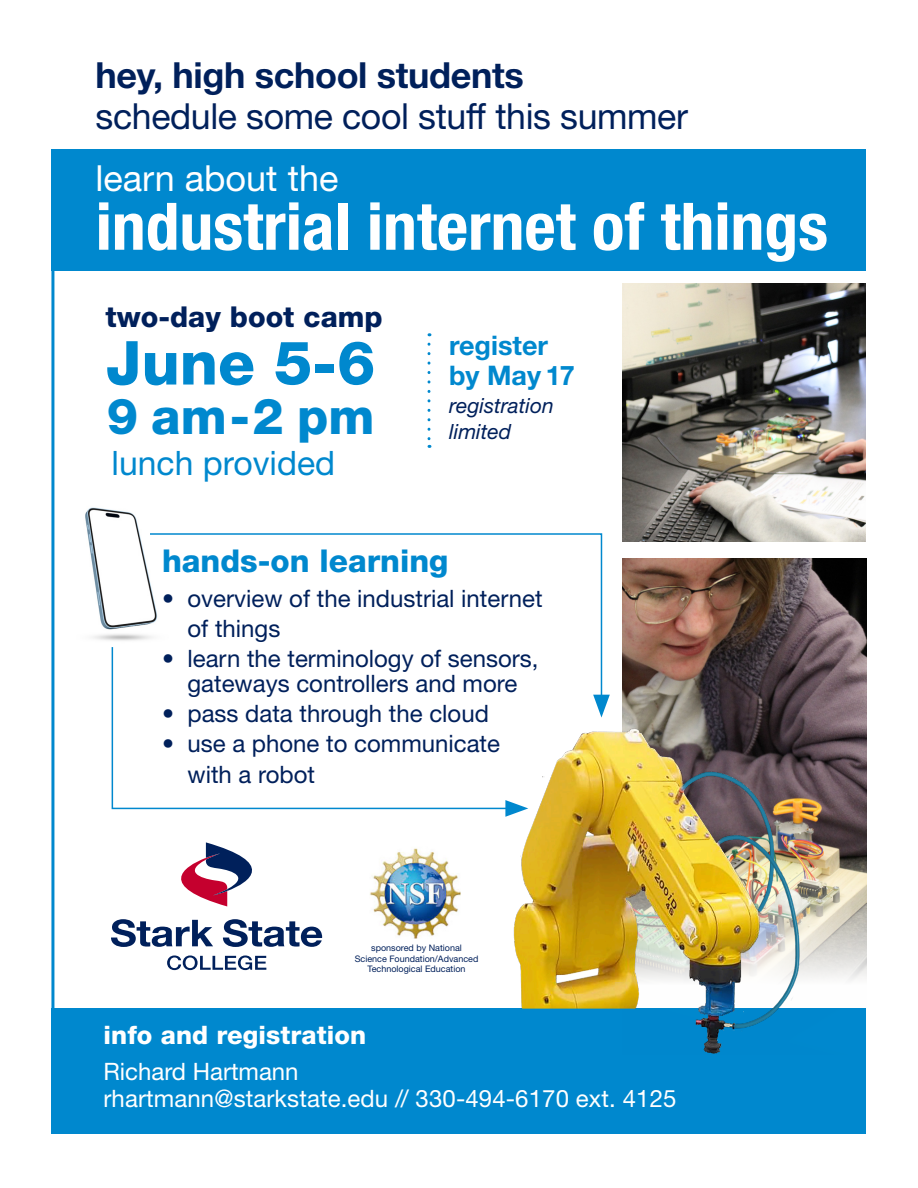
<style>
.page{position:relative;width:918px;height:1188px;background:#fff}
.page>*{position:absolute;margin:0;border:0;box-sizing:border-box;transform-origin:0 0}
.t1{font:700 condensed 65.55px "Helvetica Neue LT Std";color:#fff}
.t2{font:800 60.6px "Helvetica Neue LT Std";color:#0088ce}
.t3{font:800 49.8px "Helvetica Neue LT Std";color:#0088ce}
.t4{font:36px/40.5px "Helvetica Neue LT Std";letter-spacing:-.01em;color:#00205b}
.t5{font:36px "Helvetica Neue LT Std";color:#fff}
.t6{font:33.75px "Helvetica Neue LT Std";color:#0088ce}
.t7{font:800 31.5px "Helvetica Neue LT Std";color:#0088ce}
.t8{font:800 28.8px "Helvetica Neue LT Std";color:#00205b}
.t9{font:700 27px/30px "Helvetica Neue LT Std";color:#0088ce}
.t10{font:800 25.5px "Helvetica Neue LT Std";letter-spacing:.005em;color:#fff}
.t11{font:24px/25.5px "Helvetica Neue LT Std";color:#00205b;text-align:center}
.t12{font:24px "Helvetica Neue LT Std";letter-spacing:.005em;color:#fff}
.t13{font:italic 21px/25.2px "Helvetica Neue LT Std";color:#00205b}
.t14{font:9px/10.5px "Helvetica Neue LT Std";color:#00205b;text-align:center}
.s1{font-weight:700}
</style>
<div class="page">
<div style="left:51px;top:1008px;width:815px;height:126px;background:#0088ce"></div>
<img style="left:623px;top:284px;width:243px;height:258px">
<img style="left:622px;top:558px;width:244px;height:423px">
<svg style="left:181px;top:842px;width:71px;height:64px"></svg>
<svg style="left:111px;top:919px;width:102px;height:28px"></svg>
<svg style="left:223px;top:919px;width:100px;height:28px"></svg>
<svg style="left:167px;top:955px;width:99px;height:15px"></svg>
<img style="left:370px;top:848px;width:91px;height:91px">
<div style="left:51px;top:149px;width:815px;height:121px;background:#0088ce"></div>
<hr style="left:51px;top:265px;width:3px;height:788px;background:#0088ce">
<svg style="left:428px;top:344px;width:2px;height:104px"></svg>
<img style="left:85px;top:507px;width:63px;height:134px">
<svg style="left:148px;top:533px;width:455px;height:162px"></svg>
<svg style="left:593px;top:695px;width:17px;height:23px"></svg>
<img style="left:513px;top:724px;width:300px;height:330px">
<svg style="left:111px;top:646px;width:397px;height:164px"></svg>
<svg style="left:505px;top:800px;width:23px;height:17px"></svg>
<p class="t4" style="left:96px;top:55px;width:594px"><span class="s1">hey, high school students<br></span>schedule some cool stuff this summer</p>
<p class="t5" style="left:96px;top:156px;width:244px">learn about the</p>
<p class="t1" style="left:96px;top:187px;width:734px">industrial internet of things</p>
<p class="t8" style="left:106px;top:300px;width:279px">two-day boot camp</p>
<p class="t2" style="left:106px;top:327px;width:271px">June 5-6</p>
<p class="t3" style="left:107px;top:387px;width:269px">9 am-2 pm</p>
<p class="t6" style="left:112px;top:442px;width:225px">lunch provided</p>
<p class="t9" style="left:449px;top:330px;width:127px">register by May 17</p>
<p class="t13" style="left:449px;top:393px;width:106px">registration limited</p>
<p class="t7" style="left:162px;top:542px;width:288px">hands-on learning</p>
<p class="t11" style="left:162px;top:585px;width:382px">• overview of the industrial internet</p>
<p class="t11" style="left:187px;top:615px;width:94px">of things</p>
<p class="t11" style="left:162px;top:645px;width:378px">• learn the terminology of sensors, gateways controllers and more</p>
<p class="t11" style="left:162px;top:701px;width:328px">• pass data through the cloud</p>
<p class="t11" style="left:187px;top:728px;width:314px;line-height:30.6px;text-align:left;text-indent:-25px">• use a phone to communicate with a robot</p>
<p class="t14" style="left:355px;top:943px;width:125px">sponsored by National<br>Science Foundation/Advanced<br>Technological Education</p>
<p class="t10" style="left:104px;top:1020px;width:264px">info and registration</p>
<p class="t12" style="left:104px;top:1057px;width:197px">Richard Hartmann</p>
<p class="t12" style="left:104px;top:1084px;width:575px">rhartmann@starkstate.edu // 330-494-6170 ext. 4125</p>
</div>
